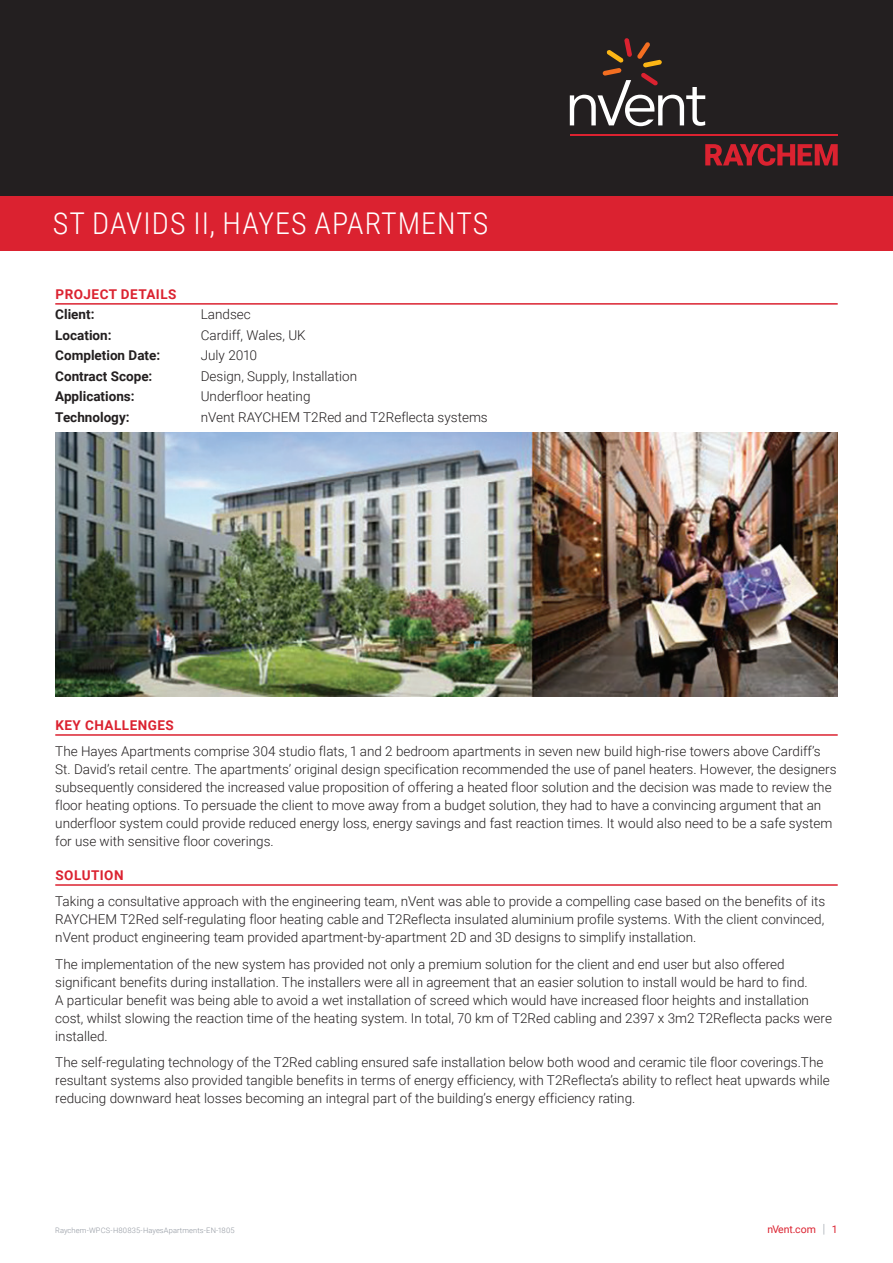
<style>
.page{position:relative;width:893px;height:1263px;background:#fff}
.page>*{position:absolute;margin:0;border:0;box-sizing:border-box;transform-origin:0 0}
.t1{font:300 30px "Roboto Condensed";letter-spacing:.035em;color:#fff}
.t2{font:300 13.5px/18px "Roboto";color:#231f20}
.t3{font:700 13.5px "Roboto";color:#231f20}
.t4{font:700 13.5px "Roboto";letter-spacing:.035em;color:#db2230}
.t5{font:10.5px "Roboto";color:#db2230}
.t6{font:300 7.5px "Roboto";letter-spacing:.015em;color:#8f959e}
.s1{font-weight:300;font-size:12.6px;color:#8f959e}
</style>
<div class="page">
<div style="left:0;top:0;width:893px;height:196px;background:#231f20"></div>
<div style="left:0;top:196px;width:893px;height:55px;background:#db2230"></div>
<svg style="left:705px;top:144px;width:133px;height:22px"></svg>
<hr style="left:570px;top:134px;width:268px;height:2px;background:#db2230">
<svg style="left:570px;top:38px;width:135px;height:88px"></svg>
<hr style="left:55px;top:303px;width:783px;height:2px;background:#db2230">
<hr style="left:55px;top:734px;width:783px;height:2px;background:#db2230">
<hr style="left:55px;top:884px;width:783px;height:2px;background:#db2230">
<img style="left:55px;top:433px;width:783px;height:263px">
<h1 class="t1" style="left:53px;top:202px;width:437px">ST DAVIDS II, HAYES APARTMENTS</h1>
<p class="t4" style="left:56px;top:285px;width:122px">PROJECT DETAILS</p>
<p class="t3" style="left:55px;top:305px;width:41px">Client:</p>
<p class="t2" style="left:201px;top:305px;width:52px">Landsec</p>
<p class="t3" style="left:55px;top:325px;width:58px">Location:</p>
<p class="t2" style="left:201px;top:325px;width:106px">Cardiff, Wales, UK</p>
<p class="t3" style="left:55px;top:346px;width:107px">Completion Date:</p>
<p class="t2" style="left:201px;top:346px;width:58px">July 2010</p>
<p class="t3" style="left:55px;top:366px;width:99px">Contract Scope:</p>
<p class="t2" style="left:201px;top:366px;width:158px">Design, Supply, Installation</p>
<p class="t3" style="left:55px;top:387px;width:81px">Applications:</p>
<p class="t2" style="left:201px;top:387px;width:111px">Underfloor heating</p>
<p class="t3" style="left:55px;top:407px;width:76px">Technology:</p>
<p class="t2" style="left:201px;top:407px;width:289px">nVent RAYCHEM T2Red and T2Reflecta systems</p>
<p class="t4" style="left:56px;top:716px;width:120px">KEY CHALLENGES</p>
<p class="t2" style="left:55px;top:742px;width:783px">The Hayes Apartments comprise 304 studio flats, 1 and 2 bedroom apartments in seven new build high-rise towers above Cardiff’s St. David’s retail centre. The apartments’ original design specification recommended the use of panel heaters. However, the designers subsequently considered the increased value proposition of offering a heated floor solution and the decision was made to review the floor heating options. To persuade the client to move away from a budget solution, they had to have a convincing argument that an underfloor system could provide reduced energy loss, energy savings and fast reaction times. It would also need to be a safe system for use with sensitive floor coverings.</p>
<p class="t4" style="left:56px;top:866px;width:70px">SOLUTION</p>
<p class="t2" style="left:55px;top:892px;width:771px;text-align:justify">Taking a consultative approach with the engineering team, nVent was able to provide a compelling case based on the benefits of its RAYCHEM T2Red self-regulating floor heating cable and T2Reflecta insulated aluminium profile systems. With the client convinced, nVent product engineering team provided apartment-by-apartment 2D and 3D designs to simplify installation.</p>
<p class="t2" style="left:55px;top:955px;width:778px">The implementation of the new system has provided not only a premium solution for the client and end user but also offered significant benefits during installation. The installers were all in agreement that an easier solution to install would be hard to find.<br>A particular benefit was being able to avoid a wet installation of screed which would have increased floor heights and installation cost, whilst slowing the reaction time of the heating system. In total, 70 km of T2Red cabling and 2397 x 3m2 T2Reflecta packs were installed.</p>
<p class="t2" style="left:55px;top:1053px;width:776px">The self-regulating technology of the T2Red cabling ensured safe installation below both wood and ceramic tile floor coverings.The resultant systems also provided tangible benefits in terms of energy efficiency, with T2Reflecta’s ability to reflect heat upwards while reducing downward heat losses becoming an integral part of the building’s energy efficiency rating.</p>
<p class="t6" style="left:55px;top:1225px;width:181px">Raychem-WPCS-H80835-HayesApartments-EN-1805</p>
<p class="t5" style="left:767px;top:1222px;width:72px">nVent.com <span class="s1">|</span> 1</p>
</div>
